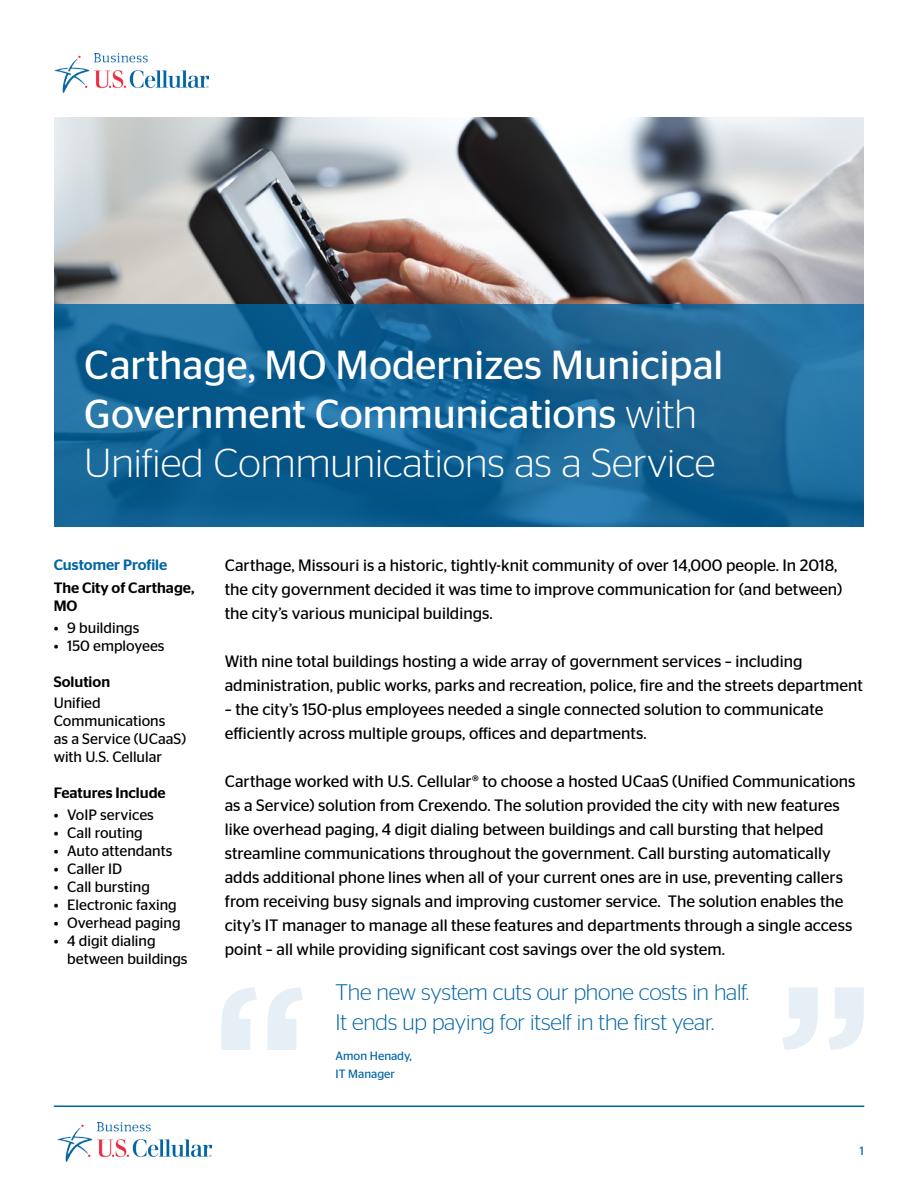
<style>
.page{position:relative;width:918px;height:1188px;background:#fff}
.page>*{position:absolute;margin:0;border:0;box-sizing:border-box;transform-origin:0 0}
.t1{font:40.5px/48.6px "Stag Sans";color:#fff}
.t2{font:300 22.5px/30px "Stag Sans";letter-spacing:-.01em;color:#0065a4}
.t3{font:16.5px/24px "Stag Sans";color:#000}
.t4{font:15px/18px "Stag Sans";color:#000}
.t5{font:500 15px/18px "Stag Sans";color:#000}
.t6{font:500 15px "Stag Sans";color:#0065a4}
.t7{font:12px/18px "Stag Sans";color:#0065a4}
.s1{font-weight:300}
</style>
<div class="page">
<hr style="left:54px;top:1106px;width:810px;height:1px;background:#0065a4">
<img style="left:57px;top:1123px;width:154px;height:39px">
<img style="left:54px;top:118px;width:810px;height:186px">
<img style="left:54px;top:54px;width:154px;height:39px">
<svg style="left:54px;top:304px;width:810px;height:222px;background:#156495"></svg>
<svg style="left:221px;top:987px;width:82px;height:63px"></svg>
<svg style="left:782px;top:987px;width:82px;height:63px"></svg>
<h1 class="t1" style="left:84px;top:341px;width:641px">Carthage, MO Modernizes Municipal<br>Government Communications <span class="s1">with<br>Unified Communications as a Service</span></h1>
<p class="t6" style="left:54px;top:556px;width:115px">Customer Profile</p>
<p class="t5" style="left:54px;top:579px;width:142px">The City of Carthage,<br>MO</p>
<p class="t4" style="left:54px;top:619px;width:87px">• 9 buildings</p>
<p class="t4" style="left:54px;top:637px;width:112px">• 150 employees</p>
<p class="t5" style="left:54px;top:673px;width:58px">Solution</p>
<p class="t4" style="left:54px;top:694px;width:134px">Unified<br>Communications<br>as a Service (UCaaS) with U.S. Cellular</p>
<p class="t5" style="left:54px;top:784px;width:114px">Features Include</p>
<p class="t4" style="left:54px;top:806px;width:102px">• VoIP services</p>
<p class="t4" style="left:54px;top:824px;width:91px">• Call routing</p>
<p class="t4" style="left:54px;top:842px;width:120px">• Auto attendants</p>
<p class="t4" style="left:54px;top:860px;width:70px">• Caller ID</p>
<p class="t4" style="left:54px;top:878px;width:98px">• Call bursting</p>
<p class="t4" style="left:54px;top:896px;width:125px">• Electronic faxing</p>
<p class="t4" style="left:54px;top:914px;width:128px">• Overhead paging</p>
<p class="t4" style="left:67px;top:932px;width:122px;text-indent:-14px">• 4 digit dialing between buildings</p>
<p class="t3" style="left:225px;top:553px;width:619px">Carthage, Missouri is a historic, tightly-knit community of over 14,000 people. In 2018, the city government decided it was time to improve communication for (and between) the city’s various municipal buildings.</p>
<p class="t3" style="left:225px;top:649px;width:640px">With nine total buildings hosting a wide array of government services – including administration, public works, parks and recreation, police, fire and the streets department</p>
<p class="t3" style="left:225px;top:697px;width:600px">– the city’s 150-plus employees needed a single connected solution to communicate efficiently across multiple groups, offices and departments.</p>
<p class="t3" style="left:225px;top:769px;width:632px">Carthage worked with U.S. Cellular® to choose a hosted UCaaS (Unified Communications as a Service) solution from Crexendo. The solution provided the city with new features like overhead paging, 4 digit dialing between buildings and call bursting that helped streamline communications throughout the government. Call bursting automatically adds additional phone lines when all of your current ones are in use, preventing callers from receiving busy signals and improving customer service. The solution enables the city’s IT manager to manage all these features and departments through a single access point – all while providing significant cost savings over the old system.</p>
<h2 class="t2" style="left:336px;top:977px;width:415px">The new system cuts our phone costs in half.<br>It ends up paying for itself in the first year.</h2>
<p class="t7" style="left:336px;top:1046px;width:78px">Amon Henady,<br>IT Manager</p>
<p class="t7" style="left:860px;top:1141px;width:6px">1</p>
</div>
